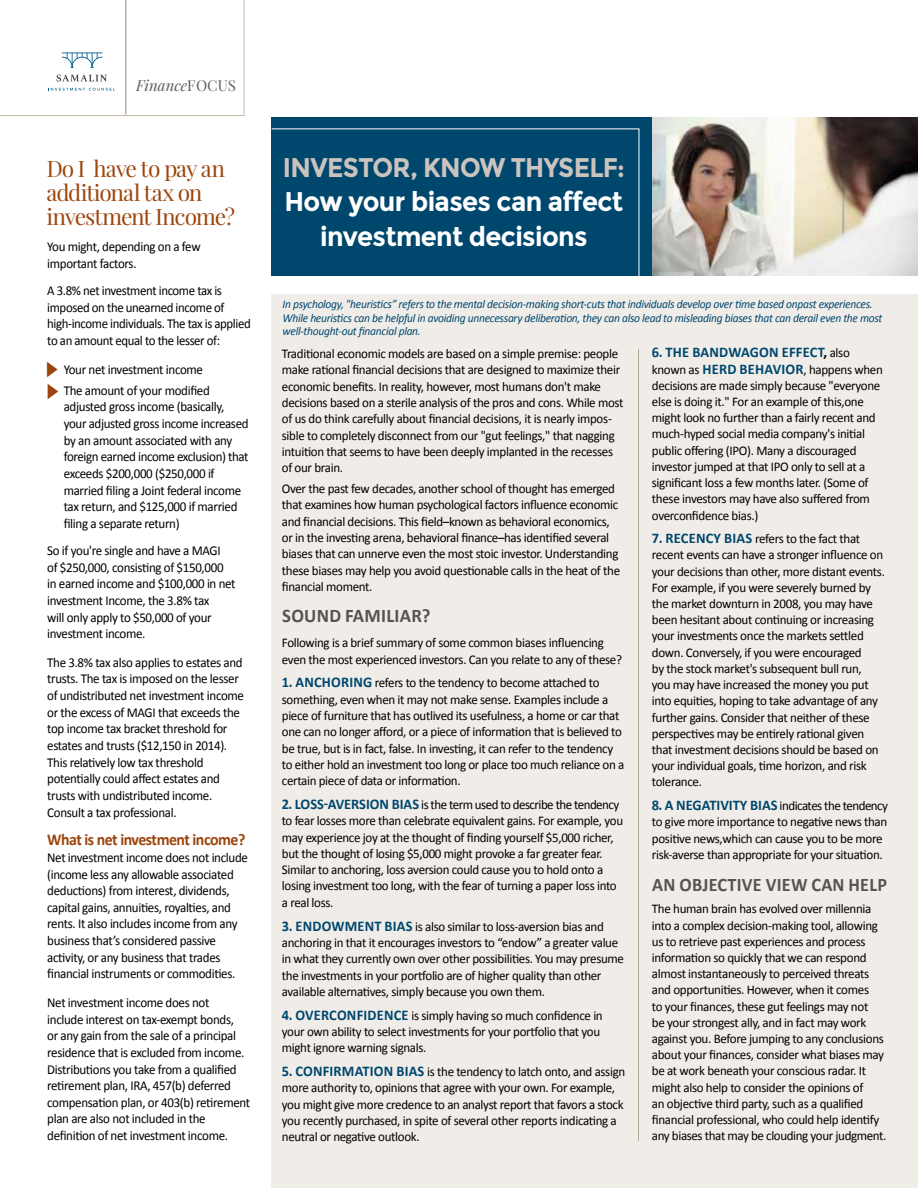
<style>
.page{position:relative;width:918px;height:1188px;background:#fff}
.page>*{position:absolute;margin:0;border:0;box-sizing:border-box;transform-origin:0 0}
.t1{font:700 27px/34.5px "Montserrat";letter-spacing:-.025em;color:#fff;text-align:center;scale:.96 1}
.t2{font:700 27px "Montserrat";letter-spacing:-.025em;color:#cbc3be;scale:.93 1}
.t3{font:22.5px/24px "Playfair Display";letter-spacing:-.04em;color:#9c440d}
.t4{font:700 19.35px "Calibri";letter-spacing:.015em;color:#57534e}
.t5{font:700 19.2px "Calibri";letter-spacing:.015em;color:#57534e;scale:.95 1}
.t6{font:700 16.65px "Calibri";letter-spacing:-.03em;color:#9c440d;scale:.95 1}
.t7{font:italic 15px "Playfair Display";color:#5c5e5e}
.t8{font:700 14.7px "Calibri";letter-spacing:.015em;color:#00476e}
.t9{font:13.65px/16.6px "Calibri";letter-spacing:-.025em;color:#000;scale:.95 1}
.t10{font:13.65px/16.6px "Calibri";letter-spacing:-.025em;color:#000;scale:.94 1}
.t11{font:13.35px/16.4px "Calibri";letter-spacing:-.025em;color:#000}
.t12{font:13.2px/16.2px "Calibri";letter-spacing:-.025em;color:#000}
.t13{font:italic 12px/13.5px "Calibri";letter-spacing:-.025em;color:#00476e;scale:.96 1}
.s1{font-style:normal}
.s2{font-weight:700;font-size:14.85px;color:#00476e}
.s3{color:#000}
.s4{font-weight:400;font-size:13.2px;color:#000}
.s5{font-weight:700;font-size:14.7px;color:#00476e}
</style>
<div class="page">
<div style="left:272px;top:294px;width:646px;height:894px;background:#f0ede9"></div>
<div style="left:272px;top:115px;width:387px;height:167px;background:#00476e"></div>
<svg style="left:271px;top:128px;width:369px;height:148px"></svg>
<hr style="left:638px;top:349px;width:1px;height:792px;background:#9b8b75">
<svg style="left:0;top:0;width:245px;height:116px"></svg>
<img style="left:652px;top:117px;width:266px;height:159px">
<div style="left:248px;top:104px;width:670px;height:13px;background:#fff"></div>
<div style="left:261px;top:276px;width:657px;height:7px;background:#fff"></div>
<p class="t7" style="left:136px;top:76px;width:102px">Finance<span class="s1">FOCUS</span></p>
<h2 class="t3" style="left:47px;top:156px;width:190px">Do I have to pay an additional tax on investment Income?</h2>
<p class="t9" style="left:47px;top:238px;width:163px">You might, depending on a few important factors.</p>
<p class="t10" style="left:47px;top:281px;width:218px">A 3.8% net investment income tax is imposed on the unearned income of high-income individuals. The tax is applied to an amount equal to the lesser of:</p>
<p class="t9" style="left:64px;top:358px;width:155px;line-height:21.1px">Your net investment income<br>The amount of your modified</p>
<p class="t9" style="left:64px;top:398px;width:196px">adjusted gross income (basically, your adjusted gross income increased by an amount associated with any foreign earned income exclusion) that exceeds $200,000 ($250,000 if married filing a Joint federal income tax return, and $125,000 if married filing a separate return)</p>
<p class="t9" style="left:47px;top:542px;width:200px">So if you're single and have a MAGI<br>of $250,000, consisting of $150,000 in earned income and $100,000 in net investment Income, the 3.8% tax<br>will only apply to $50,000 of your investment income.</p>
<p class="t9" style="left:47px;top:653px;width:209px">The 3.8% tax also applies to estates and trusts. The tax is imposed on the lesser of undistributed net investment income or the excess of MAGI that exceeds the top income tax bracket threshold for estates and trusts ($12,150 in 2014).<br>This relatively low tax threshold potentially could affect estates and trusts with undistributed income.<br>Consult a tax professional.</p>
<p class="t6" style="left:47px;top:829px;width:210px">What is net investment income?</p>
<p class="t9" style="left:47px;top:848px;width:213px">Net investment income does not include (income less any allowable associated deductions) from interest, dividends, capital gains, annuities, royalties, and rents. It also includes income from any business that’s considered passive activity, or any business that trades financial instruments or commodities.</p>
<p class="t9" style="left:47px;top:994px;width:215px">Net investment income does not<br>include interest on tax-exempt bonds,<br>or any gain from the sale of a principal residence that is excluded from income.<br>Distributions you take from a qualified retirement plan, IRA, 457(b) deferred compensation plan, or 403(b) retirement plan are also not included in the definition of net investment income.</p>
<h1 class="t2" style="left:283px;top:151px;width:369px">INVESTOR, KNOW THYSELF:</h1>
<h1 class="t1" style="left:285px;top:185px;width:354px">How your biases can affect investment decisions</h1>
<p class="t13" style="left:283px;top:297px;width:626px">In psychology, "heuristics” refers to the mental decision-making short-cuts that individuals develop over time based onpast experiences.<br>While heuristics can be helpful in avoiding unnecessary deliberation, they can also lead to misleading biases that can derail even the most well-thought-out financial plan.</p>
<p class="t11" style="left:282px;top:345px;width:343px">Traditional economic models are based on a simple premise: people make rational financial decisions that are designed to maximize their economic benefits. In reality, however, most humans don't make decisions based on a sterile analysis of the pros and cons. While most of us do think carefully about financial decisions, it is nearly impos&shy;sible to completely disconnect from our "gut feelings," that nagging intuition that seems to have been deeply implanted in the recesses of our brain.</p>
<p class="t11" style="left:282px;top:480px;width:340px">Over the past few decades, another school of thought has emerged that examines how human psychological factors influence economic and financial decisions. This field–known as behavioral economics, or in the investing arena, behavioral finance–has identified several biases that can unnerve even the most stoic investor. Understanding these biases may help you avoid questionable calls in the heat of the financial moment.</p>
<h3 class="t4" style="left:282px;top:604px;width:150px">SOUND FAMILIAR?</h3>
<p class="t11" style="left:282px;top:634px;width:342px">Following is a brief summary of some common biases influencing even the most experienced investors. Can you relate to any of these?</p>
<p class="t11" style="left:282px;top:674px;width:344px"><span class="s2">1. ANCHORING</span> refers to the tendency to become attached to something, even when it may not make sense. Examples include a piece of furniture that has outlived its usefulness, a home or car that one can no longer afford, or a piece of information that is believed to be true, but is in fact, false. In investing, it can refer to the tendency to either hold an investment too long or place too much reliance on a certain piece of data or information.</p>
<p class="t11" style="left:282px;top:796px;width:343px"><span class="s2">2. LOSS-AVERSION BIAS</span> is the term used to describe the tendency to fear losses more than celebrate equivalent gains. For example, you may experience joy at the thought of finding yourself $5,000 richer, but the thought of losing $5,000 might provoke a far greater fear.<br>Similar to anchoring, loss aversion could cause you to hold onto a losing investment too long, with the fear of turning a paper loss into a real loss.</p>
<p class="t11" style="left:282px;top:917px;width:344px"><span class="s2">3. ENDOWMENT BIAS</span> is also similar to loss-aversion bias and anchoring in that it encourages investors to “endow” a greater value in what they currently own over other possibilities. You may presume the investments in your portfolio are of higher quality than other available alternatives, simply because you own them.</p>
<p class="t11" style="left:282px;top:1006px;width:322px"><span class="s2">4. OVERCONFIDENCE</span> is simply having so much confidence in your own ability to select investments for your portfolio that you might ignore warning signals.</p>
<p class="t11" style="left:282px;top:1063px;width:345px"><span class="s2">5. CONFIRMATION BIAS</span> is the tendency to latch onto, and assign more authority to, opinions that agree with your own. For example, you might give more credence to an analyst report that favors a stock you recently purchased, in spite of several other reports indicating a neutral or negative outlook.</p>
<p class="t8" style="left:652px;top:343px;width:199px">6. THE BANDWAGON EFFECT<span class="s3">,</span> <span class="s4">also</span></p>
<p class="t12" style="left:652px;top:360px;width:233px">known as <span class="s5">HERD BEHAVIOR</span>, happens when decisions are made simply because "everyone else is doing it." For an example of this,one might look no further than a fairly recent and much-hyped social media company's initial public offering (IPO). Many a discouraged investor jumped at that IPO only to sell at a significant loss a few months later. (Some of these investors may have also suffered from overconfidence bias.)</p>
<p class="t12" style="left:652px;top:530px;width:235px"><span class="s5">7. RECENCY BIAS</span> refers to the fact that recent events can have a stronger influence on your decisions than other, more distant events.<br>For example, if you were severely burned by the market downturn in 2008, you may have been hesitant about continuing or increasing your investments once the markets settled down. Conversely, if you were encouraged<br>by the stock market's subsequent bull run,<br>you may have increased the money you put into equities, hoping to take advantage of any further gains. Consider that neither of these perspectives may be entirely rational given that investment decisions should be based on your individual goals, time horizon, and risk tolerance.</p>
<p class="t12" style="left:652px;top:797px;width:238px"><span class="s5">8. A NEGATIVITY BIAS</span> indicates the tendency to give more importance to negative news than positive news,which can cause you to be more risk-averse than appropriate for your situation.</p>
<h3 class="t5" style="left:652px;top:873px;width:249px">AN OBJECTIVE VIEW CAN HELP</h3>
<p class="t12" style="left:652px;top:900px;width:236px">The human brain has evolved over millennia into a complex decision-making tool, allowing us to retrieve past experiences and process information so quickly that we can respond almost instantaneously to perceived threats and opportunities. However, when it comes<br>to your finances, these gut feelings may not<br>be your strongest ally, and in fact may work against you. Before jumping to any conclusions about your finances, consider what biases may be at work beneath your conscious radar. It might also help to consider the opinions of<br>an objective third party, such as a qualified financial professional, who could help identify any biases that may be clouding your judgment.</p>
</div>
